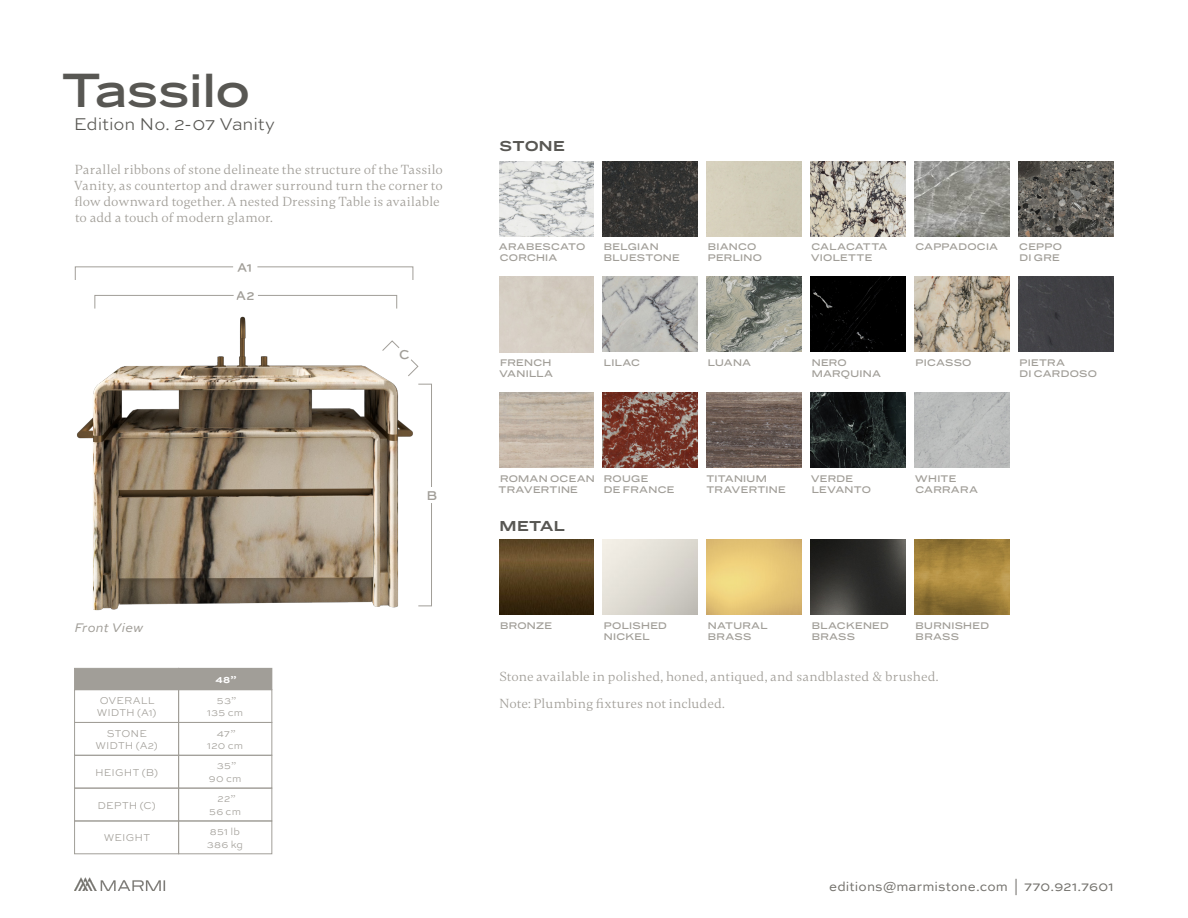
<style>
.page{position:relative;width:1188px;height:918px;background:#fff}
.page>*{position:absolute;margin:0;border:0;box-sizing:border-box;transform-origin:0 0}
.t1{font:500 45px "Benton Sans Wide";letter-spacing:-.005em;color:#585753}
.t2{font:300 18px "Sweet Sans Pro";letter-spacing:-.01em;color:#585753}
.t3{font:13.5px/16.2px "Gambetta";letter-spacing:.01em;color:#a19e98}
.t4{font:13.5px "Sweet Sans Pro";letter-spacing:.005em;color:#74726d}
.t5{font:700 13.5px "Benton Sans Wide";letter-spacing:.015em;color:#585753}
.t6{font:500 13.5px "Sweet Sans Pro";color:#a19e98}
.t7{font:italic 13.2px "Sweet Sans Pro";letter-spacing:.005em;color:#a19e98}
.t8{font:300 10.5px/12.6px "Sweet Sans Pro";letter-spacing:.015em;color:#a19e98}
.t9{font:700 10.5px "Sweet Sans Pro";color:#fff}
.t10{font:500 9px/10.8px "Benton Sans Wide";letter-spacing:.025em;color:#a19e98}
</style>
<div class="page">
<img style="left:74px;top:877px;width:92px;height:14px">
<div style="left:94px;top:295px;width:303px;height:14px;border:1px solid #a19e98"></div>
<div style="left:418px;top:384px;width:14px;height:222px;border:1px solid #a19e98"></div>
<svg style="left:430px;top:486px;width:2px;height:18px"></svg>
<div style="left:74px;top:668px;width:105px;height:22px;background:#a19e98"></div>
<div style="left:74px;top:689px;width:105px;height:34px;border:1px solid #a19e98"></div>
<div style="left:74px;top:755px;width:105px;height:33px;border:1px solid #a19e98"></div>
<div style="left:74px;top:788px;width:105px;height:33px;border:1px solid #a19e98"></div>
<div style="left:179px;top:668px;width:93px;height:22px;background:#a19e98"></div>
<div style="left:178px;top:689px;width:94px;height:34px;border:1px solid #a19e98"></div>
<div style="left:178px;top:755px;width:94px;height:33px;border:1px solid #a19e98"></div>
<div style="left:178px;top:788px;width:94px;height:33px;border:1px solid #a19e98"></div>
<svg style="left:415px;top:363px;width:4px;height:7px"></svg>
<img style="left:77px;top:303px;width:338px;height:307px">
<div style="left:74px;top:722px;width:105px;height:33px;border:1px solid #a19e98"></div>
<div style="left:178px;top:722px;width:94px;height:33px;border:1px solid #a19e98"></div>
<div style="left:74px;top:821px;width:105px;height:33px;border:1px solid #a19e98"></div>
<div style="left:178px;top:821px;width:94px;height:33px;border:1px solid #a19e98"></div>
<img style="left:499px;top:540px;width:95px;height:75px">
<img style="left:707px;top:540px;width:95px;height:75px">
<img style="left:811px;top:540px;width:95px;height:75px">
<img style="left:915px;top:540px;width:95px;height:75px">
<svg style="left:232px;top:295px;width:27px;height:11px"></svg>
<img style="left:499px;top:161px;width:95px;height:75px">
<img style="left:499px;top:393px;width:95px;height:75px">
<img style="left:811px;top:161px;width:95px;height:75px">
<img style="left:915px;top:277px;width:95px;height:75px">
<img style="left:707px;top:393px;width:95px;height:75px">
<div style="left:1019px;top:277px;width:95px;height:75px;background:#403f44"></div>
<img style="left:603px;top:277px;width:95px;height:75px">
<img style="left:603px;top:393px;width:95px;height:75px">
<img style="left:707px;top:277px;width:95px;height:75px">
<div style="left:811px;top:277px;width:95px;height:75px;background:#000"></div>
<img style="left:811px;top:393px;width:95px;height:75px">
<img style="left:915px;top:393px;width:95px;height:75px">
<img style="left:1019px;top:161px;width:95px;height:75px">
<img style="left:915px;top:161px;width:95px;height:75px">
<img style="left:603px;top:161px;width:95px;height:75px">
<p class="t1" style="left:62px;top:62px;width:190px">Tassilo</p>
<p class="t2" style="left:74px;top:111px;width:203px">Edition No. 2-07 Vanity</p>
<p class="t3" style="left:74px;top:161px;width:370px">Parallel ribbons of stone delineate the structure of the Tassilo Vanity, as countertop and drawer surround turn the corner to flow downward together. A nested Dressing Table is available to add a touch of modern glamor.</p>
<p class="t6" style="left:237px;top:257px;width:17px">A1</p>
<p class="t6" style="left:236px;top:286px;width:20px">A2</p>
<p class="t6" style="left:238px;top:286px;width:17px">A1</p>
<p class="t7" style="left:74px;top:618px;width:71px">Front View</p>
<p class="t8" style="left:97px;top:694px;width:61px">OVERALL<br>WIDTH (A1)</p>
<p class="t9" style="left:216px;top:672px;width:22px">48”</p>
<p class="t8" style="left:217px;top:694px;width:21px">53”</p>
<p class="t8" style="left:207px;top:706px;width:38px">135 cm</p>
<p class="t8" style="left:95px;top:726px;width:64px;text-align:center">STONE<br>WIDTH (A2)</p>
<p class="t8" style="left:217px;top:726px;width:20px">47”</p>
<p class="t8" style="left:207px;top:739px;width:37px">120 cm</p>
<p class="t8" style="left:95px;top:766px;width:64px">HEIGHT (B)</p>
<p class="t8" style="left:97px;top:798px;width:60px">DEPTH (C)</p>
<p class="t8" style="left:104px;top:831px;width:48px">WEIGHT</p>
<p class="t8" style="left:217px;top:759px;width:21px">35”</p>
<p class="t8" style="left:209px;top:772px;width:34px">90 cm</p>
<p class="t8" style="left:218px;top:792px;width:20px">22”</p>
<p class="t8" style="left:209px;top:805px;width:33px">56 cm</p>
<p class="t8" style="left:210px;top:825px;width:32px">851 lb</p>
<p class="t8" style="left:207px;top:838px;width:38px">386 kg</p>
<p class="t6" style="left:399px;top:344px;width:12px">C</p>
<p class="t6" style="left:426px;top:486px;width:13px">B</p>
<p class="t5" style="left:500px;top:137px;width:67px">STONE</p>
<p class="t10" style="left:499px;top:242px;width:88px">ARABESCATO</p>
<p class="t10" style="left:500px;top:252px;width:59px">CORCHIA</p>
<p class="t10" style="left:604px;top:242px;width:56px">BELGIAN</p>
<p class="t10" style="left:604px;top:252px;width:77px">BLUESTONE</p>
<p class="t10" style="left:708px;top:242px;width:50px">BIANCO</p>
<p class="t10" style="left:708px;top:252px;width:56px">PERLINO</p>
<p class="t10" style="left:811px;top:242px;width:78px">CALACATTA<br>VIOLETTE</p>
<p class="t10" style="left:915px;top:242px;width:84px">CAPPADOCIA</p>
<p class="t10" style="left:1019px;top:242px;width:44px">CEPPO</p>
<p class="t10" style="left:1020px;top:253px;width:42px">DI GRE</p>
<p class="t10" style="left:500px;top:357px;width:53px">FRENCH</p>
<p class="t10" style="left:499px;top:368px;width:56px">VANILLA</p>
<p class="t10" style="left:604px;top:357px;width:38px">LILAC</p>
<p class="t10" style="left:708px;top:357px;width:45px">LUANA</p>
<p class="t10" style="left:812px;top:357px;width:37px">NERO</p>
<p class="t10" style="left:812px;top:368px;width:71px">MARQUINA</p>
<p class="t10" style="left:916px;top:357px;width:57px">PICASSO</p>
<p class="t10" style="left:500px;top:473px;width:96px">ROMAN OCEAN</p>
<p class="t10" style="left:499px;top:484px;width:81px">TRAVERTINE</p>
<p class="t10" style="left:604px;top:473px;width:46px">ROUGE</p>
<p class="t10" style="left:604px;top:484px;width:72px">DE FRANCE</p>
<p class="t5" style="left:500px;top:518px;width:67px">METAL</p>
<p class="t10" style="left:706px;top:473px;width:62px">TITANIUM</p>
<p class="t10" style="left:706px;top:484px;width:81px">TRAVERTINE</p>
<p class="t10" style="left:811px;top:473px;width:44px">VERDE</p>
<p class="t10" style="left:812px;top:484px;width:61px">LEVANTO</p>
<p class="t10" style="left:915px;top:473px;width:43px">WHITE</p>
<p class="t10" style="left:915px;top:484px;width:64px">CARRARA</p>
<p class="t10" style="left:1020px;top:357px;width:47px">PIETRA</p>
<p class="t10" style="left:1020px;top:368px;width:79px">DI CARDOSO</p>
<p class="t10" style="left:604px;top:621px;width:65px">POLISHED</p>
<p class="t10" style="left:604px;top:632px;width:47px">NICKEL</p>
<p class="t10" style="left:812px;top:621px;width:79px">BLACKENED<br>BRASS</p>
<p class="t3" style="left:499px;top:663px;width:441px;line-height:27px">Stone available in polished, honed, antiqued, and sandblasted &amp; brushed.<br>Note: Plumbing fixtures not included.</p>
<p class="t10" style="left:500px;top:621px;width:53px">BRONZE</p>
<p class="t10" style="left:708px;top:621px;width:61px">NATURAL</p>
<p class="t10" style="left:708px;top:632px;width:45px">BRASS</p>
<p class="t10" style="left:916px;top:621px;width:75px">BURNISHED</p>
<p class="t10" style="left:916px;top:632px;width:45px">BRASS</p>
<p class="t4" style="left:829px;top:877px;width:286px">editions@marmistone.com | 770.921.7601</p>
</div>
